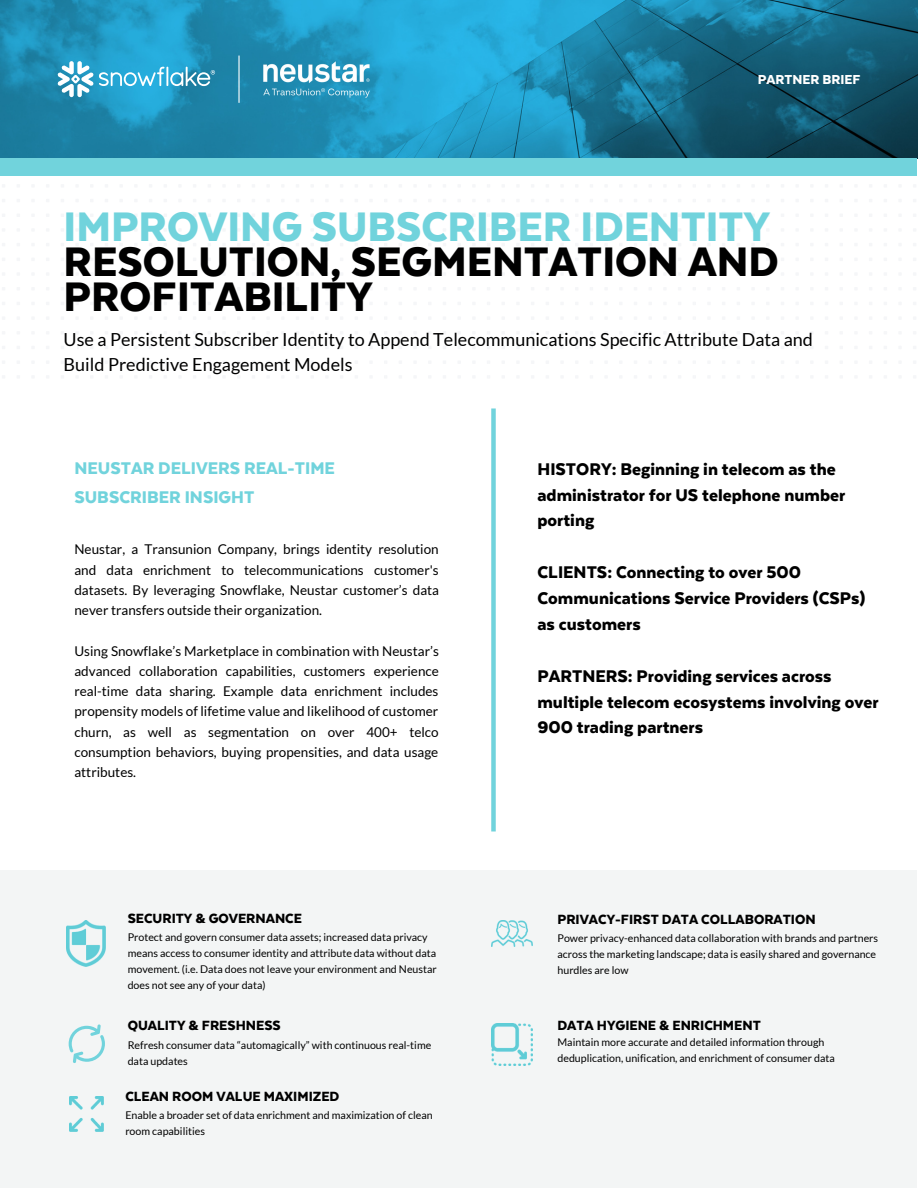
<style>
.page{position:relative;width:918px;height:1188px;background:#fff}
.page>*{position:absolute;margin:0;border:0;box-sizing:border-box;transform-origin:0 0}
.t1{font:900 47.55px/34.8px "Texta";color:#000}
.t2{font:900 47.55px "Texta";color:#71d3dc}
.t3{font:900 19.5px/25.8px "Texta";color:#000}
.t4{font:900 19.5px/28.2px "Texta";color:#71d3dc}
.t5{font:18px/24.8px "Lato";color:#000}
.t6{font:900 15.45px "Texta";color:#000}
.t7{font:900 15px "Texta";color:#fff}
.t8{font:13.5px/20.2px "Lato";color:#000;text-align:justify}
.t9{font:10.65px/16px "Lato";color:#000}
</style>
<div class="page">
<img style="left:0;top:0;width:918px;height:159px">
<svg style="left:58px;top:61px;width:157px;height:36px;background:#4fb0d2"></svg>
<hr style="left:238px;top:56px;width:2px;height:47px;background:#fff">
<div style="left:0;top:158px;width:917px;height:17px;background:#71d3dc"></div>
<div style="left:491px;top:408px;width:5px;height:423px;background:#71d3dc"></div>
<div style="left:0;top:871px;width:917px;height:317px;background:#f3f5f5"></div>
<svg style="left:69px;top:1024px;width:36px;height:39px"></svg>
<img style="left:491px;top:1024px;width:42px;height:41px">
<img style="left:67px;top:920px;width:38px;height:47px">
<img style="left:264px;top:61px;width:105px;height:36px">
<img style="left:491px;top:920px;width:42px;height:26px">
<img style="left:69px;top:1096px;width:35px;height:35px">
<h3 class="t7" style="left:758px;top:68px;width:104px">PARTNER BRIEF</h3>
<h1 class="t2" style="left:64px;top:191px;width:708px">IMPROVING SUBSCRIBER IDENTITY</h1>
<h1 class="t1" style="left:64px;top:242px;width:717px">RESOLUTION, SEGMENTATION AND<br>PROFITABILITY</h1>
<h3 class="t5" style="left:64px;top:327px;width:751px">Use a Persistent Subscriber Identity to Append Telecommunications Specific Attribute Data and<br>Build Predictive Engagement Models</h3>
<h2 class="t4" style="left:74px;top:453px;width:262px">NEUSTAR DELIVERS REAL-TIME<br>SUBSCRIBER INSIGHT</h2>
<p class="t8" style="left:74px;top:539px;width:366px">Neustar, a Transunion Company, brings identity resolution and data enrichment to telecommunications customer's datasets. By leveraging Snowflake, Neustar customer’s data never transfers outside their organization.</p>
<p class="t8" style="left:74px;top:640px;width:366px">Using Snowflake’s Marketplace in combination with Neustar’s advanced collaboration capabilities, customers experience real-time data sharing. Example data enrichment includes propensity models of lifetime value and likelihood of customer churn, as well as segmentation on over 400+ telco consumption behaviors, buying propensities, and data usage attributes.</p>
<h3 class="t6" style="left:128px;top:906px;width:176px">SECURITY &amp; GOVERNANCE</h3>
<p class="t9" style="left:128px;top:929px;width:311px">Protect and govern consumer data assets; increased data privacy means access to consumer identity and attribute data without data movement. (i.e. Data does not leave your environment and Neustar does not see any of your data)</p>
<h3 class="t6" style="left:128px;top:1014px;width:155px">QUALITY &amp; FRESHNESS</h3>
<p class="t9" style="left:128px;top:1037px;width:305px">Refresh consumer data “automagically” with continuous real-time data updates</p>
<h3 class="t6" style="left:125px;top:1085px;width:216px">CLEAN ROOM VALUE MAXIMIZED</h3>
<p class="t9" style="left:125px;top:1107px;width:309px">Enable a broader set of data enrichment and maximization of clean room capabilities</p>
<h2 class="t3" style="left:537px;top:455px;width:309px">HISTORY: Beginning in telecom as the administrator for US telephone number porting</h2>
<h2 class="t3" style="left:537px;top:558px;width:329px">CLIENTS: Connecting to over 500<br>Communications Service Providers (CSPs) as customers</h2>
<h2 class="t3" style="left:537px;top:662px;width:343px">PARTNERS: Providing services across multiple telecom ecosystems involving over<br>900 trading partners</h2>
<h3 class="t6" style="left:558px;top:907px;width:260px">PRIVACY-FIRST DATA COLLABORATION</h3>
<p class="t9" style="left:558px;top:930px;width:322px">Power privacy-enhanced data collaboration with brands and partners across the marketing landscape; data is easily shared and governance hurdles are low</p>
<h3 class="t6" style="left:558px;top:1014px;width:205px">DATA HYGIENE &amp; ENRICHMENT</h3>
<p class="t9" style="left:558px;top:1034px;width:279px">Maintain more accurate and detailed information through deduplication, unification, and enrichment of consumer data</p>
</div>
